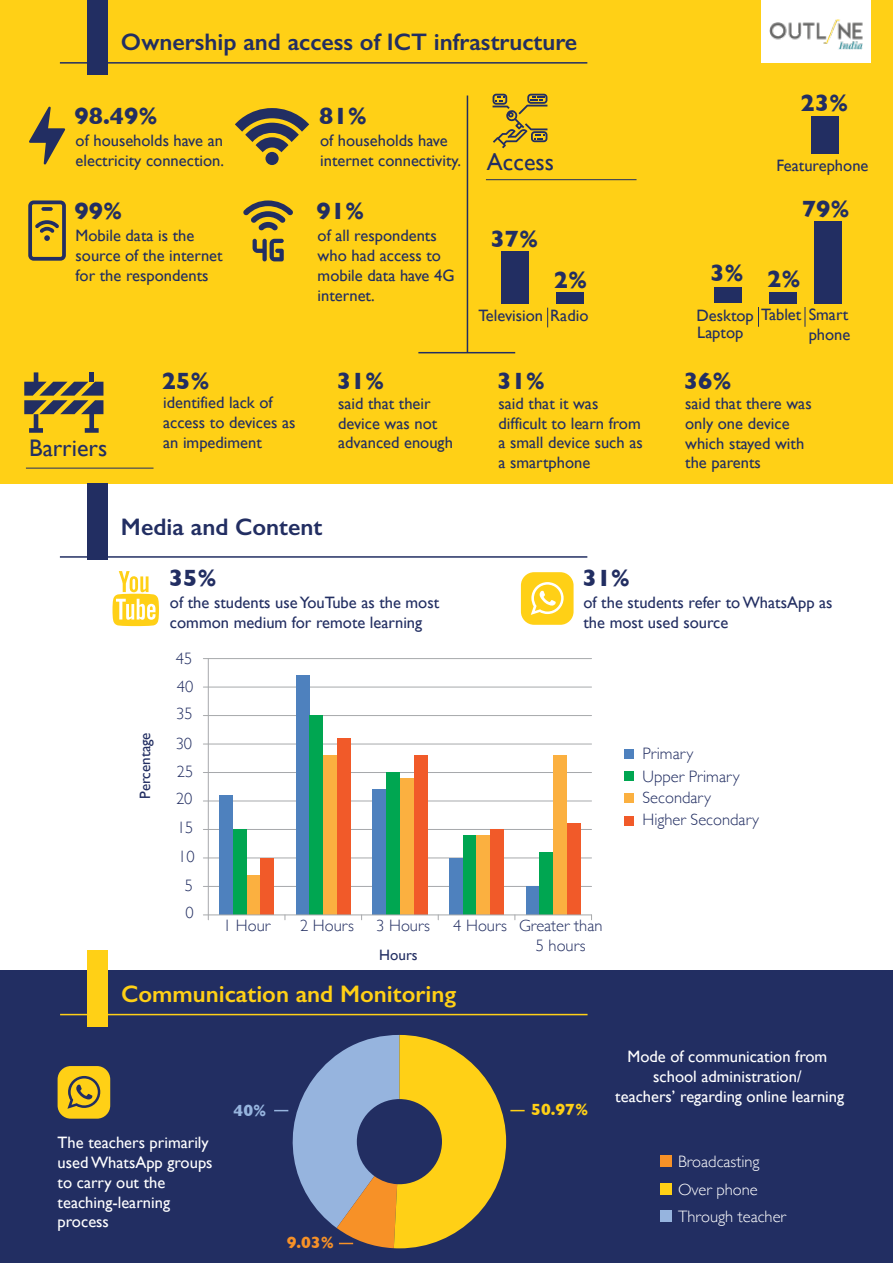
<style>
.page{position:relative;width:893px;height:1263px;background:#fff}
.page>*{position:absolute;margin:0;border:0;box-sizing:border-box;transform-origin:0 0}
.t1{font:600 24px "Gill Sans";color:#222e62}
.t2{font:700 24px "Gill Sans";color:#222e62}
.t3{font:600 24px "Gill Sans";color:#ffd016}
.t4{font:24px "Gill Sans";color:#222e62}
.t5{font:16.5px/19.8px "Gill Sans";color:#222e62}
.t6{font:16.5px/19.8px "Gill Sans";color:#fff}
.t7{font:300 16.5px/27.5px "Gill Sans";color:#222e62}
.t8{font:300 16.5px/28.2px "Gill Sans";color:#fff}
.t9{font:700 16.5px "Gill Sans";color:#ffd016}
.t10{font:700 16.5px "Gill Sans";color:#f79127}
.t11{font:700 16.5px "Gill Sans";color:#96b4de}
.t12{font:15px "Gill Sans";color:#222e62}
</style>
<div class="page">
<div style="left:0;top:971px;width:893px;height:292px;background:#222e62"></div>
<div style="left:0;top:0;width:893px;height:483px;background:#ffd016"></div>
<div style="left:87px;top:0;width:20px;height:75px;background:#222e62"></div>
<hr style="left:60px;top:62px;width:527px;height:2px;background:#222e62">
<svg style="left:29px;top:107px;width:36px;height:58px"></svg>
<div style="left:265px;top:152px;width:14px;height:13px;background:#222e62;border-radius:50%"></div>
<svg style="left:235px;top:108px;width:74px;height:44px"></svg>
<svg style="left:253px;top:239px;width:31px;height:22px"></svg>
<svg style="left:243px;top:200px;width:50px;height:31px"></svg>
<svg style="left:28px;top:200px;width:38px;height:61px"></svg>
<svg style="left:41px;top:207px;width:12px;height:4px"></svg>
<hr style="left:467px;top:96px;width:1px;height:257px;background:#222e62">
<svg style="left:493px;top:94px;width:54px;height:54px"></svg>
<svg style="left:547px;top:308px;width:1px;height:19px"></svg>
<div style="left:502px;top:251px;width:27px;height:53px;background:#222e62"></div>
<div style="left:556px;top:292px;width:27px;height:12px;background:#222e62"></div>
<hr style="left:486px;top:179px;width:150px;height:1px;background:#222e62">
<div style="left:812px;top:116px;width:27px;height:38px;background:#222e62"></div>
<svg style="left:758px;top:307px;width:1px;height:20px"></svg>
<svg style="left:805px;top:307px;width:1px;height:20px"></svg>
<div style="left:714px;top:287px;width:27px;height:16px;background:#222e62"></div>
<div style="left:769px;top:292px;width:28px;height:11px;background:#222e62"></div>
<div style="left:815px;top:221px;width:27px;height:82px;background:#222e62"></div>
<svg style="left:24px;top:372px;width:79px;height:61px"></svg>
<div style="left:89px;top:372px;width:5px;height:10px;background:#222e62"></div>
<hr style="left:26px;top:468px;width:128px;height:1px;background:#222e62">
<hr style="left:418px;top:352px;width:97px;height:1px;background:#222e62">
<div style="left:87px;top:483px;width:20px;height:77px;background:#222e62"></div>
<hr style="left:60px;top:556px;width:527px;height:2px;background:#222e62">
<svg style="left:113px;top:571px;width:46px;height:55px"></svg>
<svg style="left:521px;top:572px;width:53px;height:53px;background:#ffd841"></svg>
<div style="left:87px;top:950px;width:21px;height:76px;background:#ffd016"></div>
<hr style="left:60px;top:1014px;width:528px;height:1px;background:#ffd016">
<svg style="left:58px;top:1066px;width:52px;height:53px;background:#d7b223"></svg>
<hr style="left:203px;top:886px;width:388px;height:1px;background:#a7a9ac">
<hr style="left:203px;top:857px;width:388px;height:1px;background:#a7a9ac">
<hr style="left:203px;top:829px;width:388px;height:1px;background:#a7a9ac">
<hr style="left:203px;top:801px;width:388px;height:1px;background:#a7a9ac">
<hr style="left:203px;top:772px;width:388px;height:1px;background:#a7a9ac">
<hr style="left:203px;top:744px;width:388px;height:1px;background:#a7a9ac">
<hr style="left:203px;top:715px;width:388px;height:1px;background:#a7a9ac">
<hr style="left:203px;top:687px;width:388px;height:1px;background:#a7a9ac">
<hr style="left:203px;top:658px;width:388px;height:1px;background:#a7a9ac">
<hr style="left:208px;top:659px;width:1px;height:261px;background:#a7a9ac">
<div style="left:219px;top:796px;width:14px;height:119px;background:#4e81be"></div>
<div style="left:233px;top:829px;width:14px;height:86px;background:#00a651"></div>
<div style="left:247px;top:875px;width:13px;height:40px;background:#fbb040"></div>
<div style="left:260px;top:858px;width:14px;height:57px;background:#f15a29"></div>
<div style="left:296px;top:676px;width:13px;height:239px;background:#4e81be"></div>
<div style="left:309px;top:715px;width:14px;height:200px;background:#00a651"></div>
<div style="left:323px;top:756px;width:14px;height:159px;background:#fbb040"></div>
<div style="left:337px;top:738px;width:14px;height:177px;background:#f15a29"></div>
<div style="left:372px;top:790px;width:14px;height:125px;background:#4e81be"></div>
<div style="left:386px;top:772px;width:14px;height:143px;background:#00a651"></div>
<div style="left:400px;top:778px;width:14px;height:137px;background:#fbb040"></div>
<div style="left:414px;top:756px;width:13px;height:159px;background:#f15a29"></div>
<div style="left:449px;top:858px;width:14px;height:57px;background:#4e81be"></div>
<div style="left:463px;top:835px;width:14px;height:80px;background:#00a651"></div>
<div style="left:477px;top:835px;width:13px;height:80px;background:#fbb040"></div>
<div style="left:490px;top:829px;width:14px;height:86px;background:#f15a29"></div>
<div style="left:526px;top:886px;width:13px;height:29px;background:#4e81be"></div>
<div style="left:539px;top:852px;width:14px;height:63px;background:#00a651"></div>
<div style="left:553px;top:756px;width:14px;height:159px;background:#fbb040"></div>
<div style="left:567px;top:824px;width:14px;height:91px;background:#f15a29"></div>
<div style="left:624px;top:749px;width:10px;height:10px;background:#4e81be"></div>
<div style="left:624px;top:772px;width:10px;height:9px;background:#00a651"></div>
<div style="left:624px;top:794px;width:10px;height:9px;background:#fbb040"></div>
<div style="left:624px;top:816px;width:10px;height:9px;background:#f15a29"></div>
<hr style="left:203px;top:914px;width:388px;height:1px;background:#a7a9ac">
<div style="left:660px;top:1156px;width:12px;height:11px;background:#f79127"></div>
<div style="left:660px;top:1183px;width:12px;height:11px;background:#ffd016"></div>
<div style="left:660px;top:1210px;width:12px;height:11px;background:#96b4de"></div>
<svg style="left:274px;top:1035px;width:251px;height:213px"></svg>
<div style="left:761px;top:0;width:110px;height:63px;background:#fff"></div>
<img style="left:770px;top:19px;width:92px;height:31px">
<h1 class="t1" style="left:121px;top:27px;width:458px">Ownership and access of ICT infrastructure</h1>
<h1 class="t2" style="left:75px;top:97px;width:85px">98.49%</h1>
<p class="t5" style="left:76px;top:131px;width:150px">of households have an electricity connection.</p>
<h1 class="t2" style="left:75px;top:192px;width:49px">99%</h1>
<p class="t5" style="left:76px;top:226px;width:149px">Mobile data is the source of the internet for the respondents</p>
<h1 class="t4" style="left:29px;top:434px;width:80px">Barriers</h1>
<h1 class="t2" style="left:162px;top:361px;width:49px">25%</h1>
<p class="t5" style="left:163px;top:393px;width:134px">identified lack of access to devices as an impediment</p>
<h1 class="t2" style="left:319px;top:97px;width:49px">81%</h1>
<p class="t5" style="left:320px;top:131px;width:142px">of households have internet connectivity.</p>
<h1 class="t2" style="left:317px;top:192px;width:49px">91%</h1>
<p class="t5" style="left:318px;top:226px;width:138px">of all respondents who had access to mobile data have 4G internet.</p>
<h1 class="t4" style="left:487px;top:148px;width:69px">Access</h1>
<h1 class="t2" style="left:491px;top:220px;width:49px">37%</h1>
<h1 class="t2" style="left:554px;top:260px;width:35px">2%</h1>
<p class="t5" style="left:478px;top:306px;width:112px">Television Radio</p>
<h1 class="t2" style="left:337px;top:362px;width:49px">31%</h1>
<p class="t5" style="left:338px;top:393px;width:116px">said that their device was not advanced enough</p>
<h1 class="t2" style="left:497px;top:362px;width:49px">31%</h1>
<p class="t5" style="left:498px;top:393px;width:146px">said that it was difficult to learn from a small device such as a smartphone</p>
<h1 class="t2" style="left:800px;top:84px;width:49px">23%</h1>
<p class="t5" style="left:776px;top:156px;width:94px">Featurephone</p>
<h1 class="t2" style="left:802px;top:190px;width:49px">79%</h1>
<h1 class="t2" style="left:710px;top:257px;width:92px">3% 2%</h1>
<p class="t5" style="left:696px;top:305px;width:155px;text-align:right">Desktop Tablet Smart phone</p>
<p class="t5" style="left:697px;top:322px;width:48px">Laptop</p>
<h1 class="t2" style="left:684px;top:362px;width:49px">36%</h1>
<p class="t5" style="left:685px;top:393px;width:128px">said that there was only one device which stayed with the parents</p>
<h1 class="t1" style="left:121px;top:512px;width:203px">Media and Content</h1>
<h1 class="t2" style="left:169px;top:559px;width:49px">35%</h1>
<p class="t5" style="left:170px;top:593px;width:271px">of the students use YouTube as the most common medium for remote learning</p>
<p class="t7" style="left:176px;top:644px;width:18px">45</p>
<h1 class="t2" style="left:582px;top:559px;width:49px">31%</h1>
<p class="t5" style="left:583px;top:592px;width:251px">of the students refer to WhatsApp as the most used source</p>
<p class="t12" style="left:136px;top:799px;width:68px;rotate:-90deg">Percentage</p>
<p class="t7" style="left:176px;top:672px;width:19px">40<br>35</p>
<p class="t7" style="left:176px;top:729px;width:19px;text-align:justify">30<br>25<br>20</p>
<p class="t7" style="left:177px;top:812px;width:19px;line-height:29px;text-align:center">15<br>10<br>5</p>
<p class="t7" style="left:186px;top:898px;width:10px">0</p>
<p class="t7" style="left:223px;top:911px;width:49px">1 Hour</p>
<p class="t7" style="left:300px;top:911px;width:55px">2 Hours</p>
<p class="t7" style="left:376px;top:911px;width:55px">3 Hours</p>
<p class="t7" style="left:536px;top:915px;width:68px;line-height:19.8px;text-indent:-82px">4 Hours Greater than<br>5 hours</p>
<p class="t12" style="left:379px;top:946px;width:40px">Hours</p>
<h1 class="t3" style="left:121px;top:979px;width:336px">Communication and Monitoring</h1>
<p class="t7" style="left:643px;top:741px;width:99px;line-height:23px">Primary<br>Upper Primary</p>
<p class="t7" style="left:643px;top:786px;width:118px;line-height:22.2px">Secondary<br>Higher Secondary</p>
<p class="t6" style="left:58px;top:1132px;width:156px">The teachers primarily used WhatsApp groups to carry out the teaching-learning process</p>
<p class="t11" style="left:234px;top:1097px;width:34px">40%</p>
<p class="t10" style="left:287px;top:1230px;width:49px">9.03%</p>
<p class="t9" style="left:531px;top:1096px;width:59px">50.97%</p>
<p class="t6" style="left:615px;top:1046px;width:230px;text-align:center">Mode of communication from school administration/<br>teachers’ regarding online learning</p>
<p class="t8" style="left:678px;top:1147px;width:83px">Broadcasting<br>Over phone</p>
<p class="t8" style="left:678px;top:1201px;width:110px">Through teacher</p>
</div>
